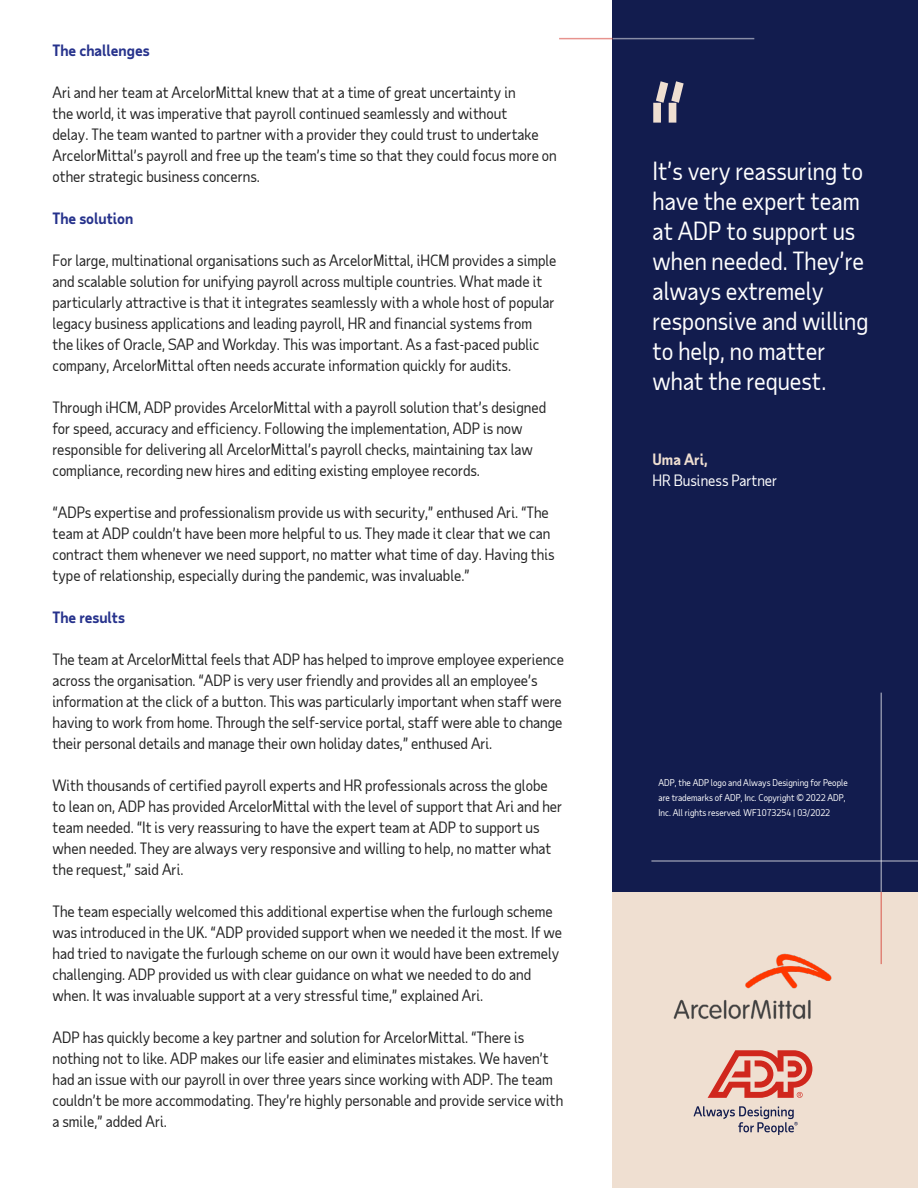
<style>
.page{position:relative;width:918px;height:1188px;background:#fff}
.page>*{position:absolute;margin:0;border:0;box-sizing:border-box;transform-origin:0 0}
.Accent_-_quote{font:24px/30px "Taub Sans";color:#fff}
.Body{font:15px/21px "Taub Sans";color:#222}
.Second-level_heading{font:700 15px "Taub Sans";color:#26328c}
.Accent_-_quote-2{font:15px/21px "Taub Sans";color:#fff}
.t1{font:9px/15px "Taub Sans";color:#fff}
.s1{font-weight:700;color:#efdfd1}
</style>
<div class="page">
<div style="left:613px;top:870px;width:305px;height:318px;background:#efdfd1"></div>
<div style="left:613px;top:0;width:305px;height:892px;background:#121c4e"></div>
<hr style="left:559px;top:38px;width:54px;height:1px;background:#d0271d">
<hr style="left:613px;top:38px;width:141px;height:1px;background:#fff">
<hr style="left:880px;top:892px;width:2px;height:72px;background:#d0271d">
<hr style="left:880px;top:693px;width:2px;height:199px;background:#fff">
<hr style="left:651px;top:860px;width:267px;height:2px;background:#fff">
<svg style="left:693px;top:1106px;width:105px;height:29px"></svg>
<svg style="left:708px;top:1050px;width:104px;height:48px"></svg>
<svg style="left:653px;top:81px;width:31px;height:42px"></svg>
<img style="left:673px;top:953px;width:159px;height:66px">
<p class="Second-level_heading" style="left:52px;top:40px;width:99px">The challenges</p>
<p class="Body" style="left:52px;top:81px;width:506px">Ari and her team at ArcelorMittal knew that at a time of great uncertainty in<br>the world, it was imperative that payroll continued seamlessly and without<br>delay. The team wanted to partner with a provider they could trust to undertake ArcelorMittal’s payroll and free up the team’s time so that they could focus more on other strategic business concerns.</p>
<p class="Second-level_heading" style="left:52px;top:208px;width:82px">The solution</p>
<p class="Body" style="left:52px;top:249px;width:506px">For large, multinational organisations such as ArcelorMittal, iHCM provides a simple and scalable solution for unifying payroll across multiple countries. What made it particularly attractive is that it integrates seamlessly with a whole host of popular legacy business applications and leading payroll, HR and financial systems from the likes of Oracle, SAP and Workday. This was important. As a fast-paced public company, ArcelorMittal often needs accurate information quickly for audits.</p>
<p class="Body" style="left:52px;top:396px;width:495px">Through iHCM, ADP provides ArcelorMittal with a payroll solution that’s designed for speed, accuracy and efficiency. Following the implementation, ADP is now responsible for delivering all ArcelorMittal’s payroll checks, maintaining tax law compliance, recording new hires and editing existing employee records.</p>
<p class="Body" style="left:52px;top:501px;width:504px">“ADPs expertise and professionalism provide us with security,” enthused Ari. “The team at ADP couldn’t have been more helpful to us. They made it clear that we can contract them whenever we need support, no matter what time of day. Having this type of relationship, especially during the pandemic, was invaluable.”</p>
<p class="Second-level_heading" style="left:52px;top:607px;width:74px">The results</p>
<p class="Body" style="left:52px;top:648px;width:513px">The team at ArcelorMittal feels that ADP has helped to improve employee experience across the organisation. “ADP is very user friendly and provides all an employee’s information at the click of a button. This was particularly important when staff were having to work from home. Through the self-service portal, staff were able to change their personal details and manage their own holiday dates,” enthused Ari.</p>
<p class="Body" style="left:52px;top:774px;width:511px">With thousands of certified payroll experts and HR professionals across the globe to lean on, ADP has provided ArcelorMittal with the level of support that Ari and her team needed. “It is very reassuring to have the expert team at ADP to support us when needed. They are always very responsive and willing to help, no matter what the request,” said Ari.</p>
<p class="Body" style="left:52px;top:900px;width:511px">The team especially welcomed this additional expertise when the furlough scheme was introduced in the UK. “ADP provided support when we needed it the most. If we had tried to navigate the furlough scheme on our own it would have been extremely challenging. ADP provided us with clear guidance on what we needed to do and when. It was invaluable support at a very stressful time,” explained Ari.</p>
<p class="Body" style="left:52px;top:1026px;width:512px">ADP has quickly become a key partner and solution for ArcelorMittal. “There is nothing not to like. ADP makes our life easier and eliminates mistakes. We haven’t had an issue with our payroll in over three years since working with ADP. The team couldn’t be more accommodating. They’re highly personable and provide service with a smile,” added Ari.</p>
<p class="Accent_-_quote" style="left:652px;top:156px;width:217px">It’s very reassuring to have the expert team at ADP to support us when needed. They’re always extremely responsive and willing to help, no matter what the request.</p>
<p class="Accent_-_quote-2" style="left:652px;top:449px;width:126px"><span class="s1">Uma Ari,<br></span>HR Business Partner</p>
<p class="t1" style="left:658px;top:775px;width:191px">ADP, the ADP logo and Always Designing for People are trademarks of ADP, Inc. Copyright © 2022 ADP,<br>Inc. All rights reserved. WF1073254 | 03/2022</p>
</div>
